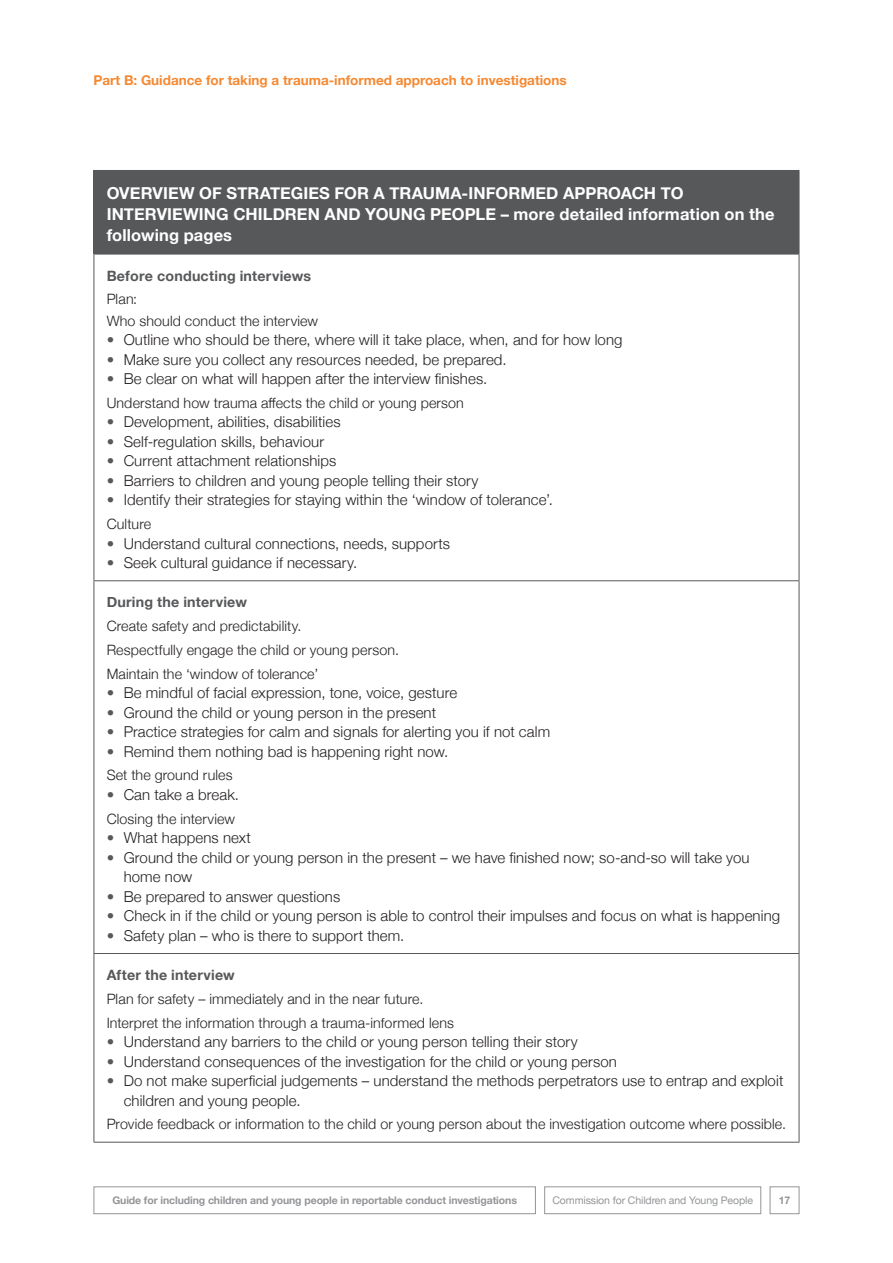
<style>
.page{position:relative;width:893px;height:1263px;background:#fff}
.page>*{position:absolute;margin:0;border:0;box-sizing:border-box;transform-origin:0 0}
.t1{font:700 16.5px/21px "Helvetica Neue";letter-spacing:.005em;color:#fff}
.t2{font:300 15px/19.5px "Helvetica Neue";letter-spacing:.005em;color:#231f20}
.t3{font:300 14.25px/23.7px "Helvetica Neue";letter-spacing:.01em;color:#231f20}
.t4{font:700 14.25px "Helvetica Neue";letter-spacing:.015em;color:#57585a}
.t5{font:700 13.5px "Helvetica Neue";color:#f58932}
.t6{font:700 10.5px "Helvetica Neue";letter-spacing:-.01em;color:#939598}
.t7{font:10.5px "Helvetica Neue";letter-spacing:-.01em;color:#939598}
.s1{color:#57585a}
</style>
<div class="page">
<div style="left:770px;top:1186px;width:29px;height:28px;border:1px solid #939598"></div>
<div style="left:94px;top:1186px;width:442px;height:28px;border:1px solid #939598"></div>
<div style="left:544px;top:1186px;width:217px;height:28px;border:1px solid #939598"></div>
<div style="left:94px;top:170px;width:705px;height:84px;background:#57585a"></div>
<hr style="left:799px;top:171px;width:1px;height:83px;background:#57585a">
<hr style="left:94px;top:254px;width:705px;height:1px;background:#57585a">
<hr style="left:94px;top:254px;width:1px;height:326px;background:#57585a">
<hr style="left:799px;top:254px;width:1px;height:326px;background:#57585a">
<hr style="left:94px;top:580px;width:705px;height:1px;background:#57585a">
<hr style="left:94px;top:581px;width:1px;height:372px;background:#57585a">
<hr style="left:799px;top:581px;width:1px;height:372px;background:#57585a">
<hr style="left:94px;top:953px;width:705px;height:1px;background:#57585a">
<hr style="left:94px;top:954px;width:1px;height:188px;background:#57585a">
<hr style="left:799px;top:954px;width:1px;height:188px;background:#57585a">
<hr style="left:94px;top:1142px;width:705px;height:1px;background:#57585a">
<p class="t5" style="left:94px;top:70px;width:475px">Part B: Guidance for taking a trauma-informed approach to investigations</p>
<p class="t1" style="left:107px;top:183px;width:669px">OVERVIEW OF STRATEGIES FOR A TRAUMA-INFORMED APPROACH TO<br>INTERVIEWING CHILDREN AND YOUNG PEOPLE – more detailed information on the following pages</p>
<p class="t4" style="left:107px;top:264px;width:206px">Before conducting interviews</p>
<p class="t3" style="left:107px;top:288px;width:213px;line-height:21px">Plan:<br>Who should conduct the interview</p>
<p class="t2" style="left:107px;top:329px;width:517px"><span class="s1">•</span> Outline who should be there, where will it take place, when, and for how long</p>
<p class="t2" style="left:107px;top:348px;width:401px"><span class="s1">•</span> Make sure you collect any resources needed, be prepared.</p>
<p class="t2" style="left:107px;top:368px;width:382px"><span class="s1">•</span> Be clear on what will happen after the interview finishes.</p>
<p class="t3" style="left:107px;top:390px;width:359px">Understand how trauma affects the child or young person</p>
<p class="t2" style="left:107px;top:411px;width:235px"><span class="s1">•</span> Development, abilities, disabilities</p>
<p class="t2" style="left:107px;top:431px;width:219px"><span class="s1">•</span> Self-regulation skills, behaviour</p>
<p class="t2" style="left:107px;top:450px;width:231px"><span class="s1">•</span> Current attachment relationships</p>
<p class="t2" style="left:107px;top:470px;width:373px"><span class="s1">•</span> Barriers to children and young people telling their story</p>
<p class="t2" style="left:107px;top:489px;width:448px"><span class="s1">•</span> Identify their strategies for staying within the ‘window of tolerance’.</p>
<p class="t3" style="left:107px;top:511px;width:46px">Culture</p>
<p class="t2" style="left:107px;top:532px;width:345px"><span class="s1">•</span> Understand cultural connections, needs, supports</p>
<p class="t2" style="left:107px;top:552px;width:252px"><span class="s1">•</span> Seek cultural guidance if necessary.</p>
<p class="t4" style="left:107px;top:591px;width:142px">During the interview</p>
<p class="t3" style="left:107px;top:613px;width:294px">Create safety and predictability.<br>Respectfully engage the child or young person.<br>Maintain the ‘window of tolerance’</p>
<p class="t2" style="left:107px;top:682px;width:352px"><span class="s1">•</span> Be mindful of facial expression, tone, voice, gesture</p>
<p class="t2" style="left:107px;top:701px;width:331px"><span class="s1">•</span> Ground the child or young person in the present</p>
<p class="t2" style="left:107px;top:721px;width:445px"><span class="s1">•</span> Practice strategies for calm and signals for alerting you if not calm</p>
<p class="t2" style="left:107px;top:740px;width:343px"><span class="s1">•</span> Remind them nothing bad is happening right now.</p>
<p class="t3" style="left:107px;top:762px;width:128px">Set the ground rules</p>
<p class="t2" style="left:107px;top:784px;width:134px"><span class="s1">•</span> Can take a break.</p>
<p class="t3" style="left:107px;top:806px;width:130px">Closing the interview</p>
<p class="t2" style="left:107px;top:827px;width:146px"><span class="s1">•</span> What happens next</p>
<p class="t2" style="left:124px;top:846px;width:627px;text-indent:-17px"><span class="s1">•</span> Ground the child or young person in the present – we have finished now; so-and-so will take you home now</p>
<p class="t2" style="left:107px;top:885px;width:235px"><span class="s1">•</span> Be prepared to answer questions</p>
<p class="t2" style="left:107px;top:905px;width:675px"><span class="s1">•</span> Check in if the child or young person is able to control their impulses and focus on what is happening</p>
<p class="t2" style="left:107px;top:924px;width:299px"><span class="s1">•</span> Safety plan – who is there to support them.</p>
<p class="t4" style="left:107px;top:964px;width:130px">After the interview</p>
<p class="t3" style="left:107px;top:986px;width:349px">Plan for safety – immediately and in the near future.<br>Interpret the information through a trauma-informed lens</p>
<p class="t2" style="left:107px;top:1031px;width:473px"><span class="s1">•</span> Understand any barriers to the child or young person telling their story</p>
<p class="t2" style="left:107px;top:1050px;width:512px"><span class="s1">•</span> Understand consequences of the investigation for the child or young person</p>
<p class="t2" style="left:124px;top:1070px;width:661px;text-indent:-17px"><span class="s1">•</span> Do not make superficial judgements – understand the methods perpetrators use to entrap and exploit children and young people.</p>
<p class="t3" style="left:107px;top:1111px;width:681px">Provide feedback or information to the child or young person about the investigation outcome where possible.</p>
<p class="t6" style="left:112px;top:1192px;width:406px">Guide for including children and young people in reportable conduct investigations</p>
<p class="t7" style="left:552px;top:1192px;width:202px">Commission for Children and Young People</p>
<p class="t6" style="left:779px;top:1192px;width:13px">17</p>
</div>
